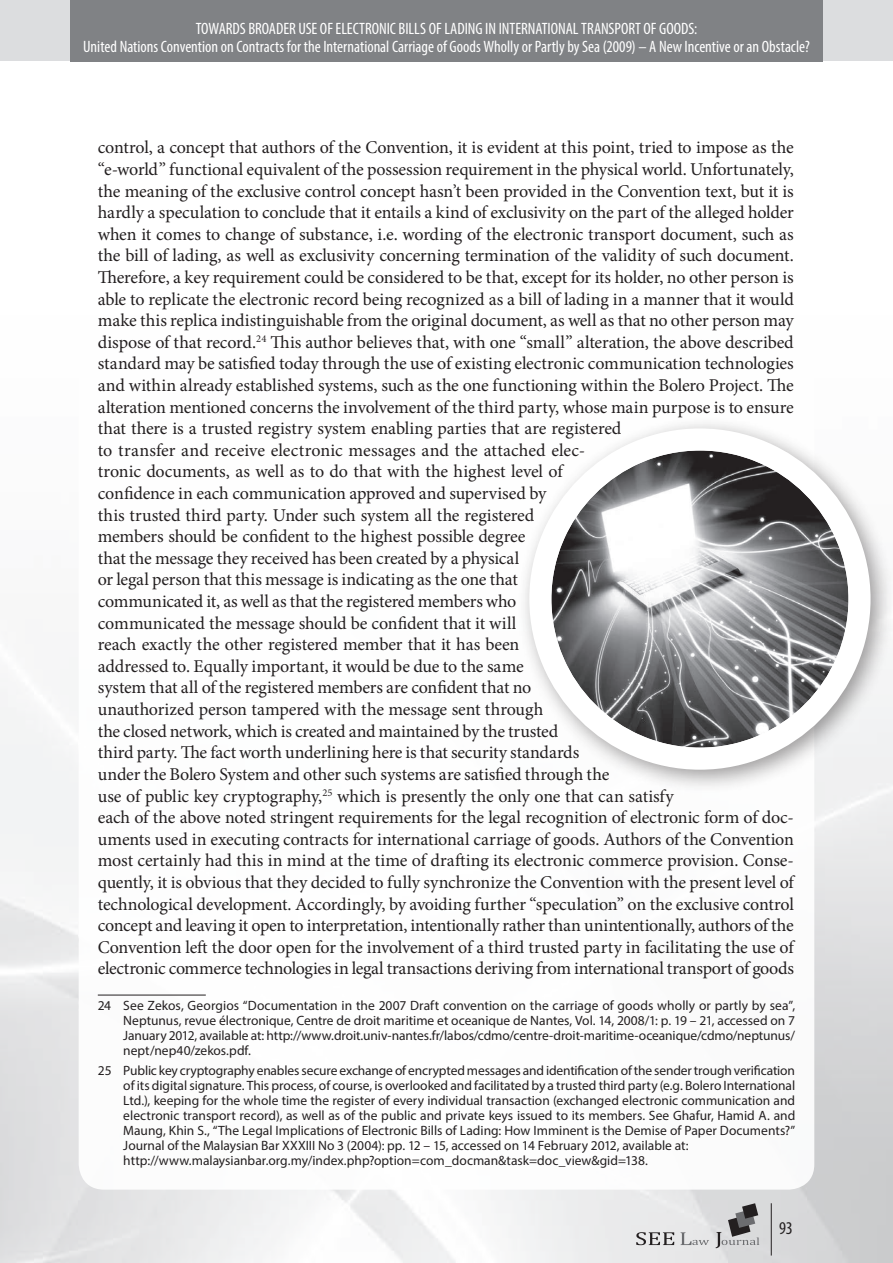
<style>
.page{position:relative;width:893px;height:1263px;background:#fff}
.page>*{position:absolute;margin:0;border:0;box-sizing:border-box;transform-origin:0 0}
.t1{font:18px/21.6px "Minion Pro";letter-spacing:-.01em;color:#231f20}
.t2{font:condensed 18px "Myriad Pro";color:#231f20}
.t3{font:condensed 16.5px/17.2px "Myriad Pro";color:#fff;text-align:center}
.t4{font:13.5px/15px "Myriad Pro";letter-spacing:-.005em;color:#231f20;text-align:justify}
</style>
<div class="page">
<div style="left:0;top:0;width:893px;height:61px;background:#dcdddf"></div>
<div style="left:70px;top:0;width:753px;height:61px;background:#808285"></div>
<svg style="left:636px;top:1232px;width:38px;height:13px"></svg>
<svg style="left:680px;top:1203px;width:79px;height:45px;background:#bebebf"></svg>
<hr style="left:771px;top:1203px;width:1px;height:52px;background:#231f20">
<div style="left:517px;top:416px;width:376px;height:378px;background:#231f20;opacity:.44"></div>
<div style="left:540px;top:439px;width:319px;height:320px;background:#fff;border-radius:50%"></div>
<img style="left:551px;top:450px;width:297px;height:298px;border-radius:149px">
<div style="left:529px;top:428px;width:341px;height:342px;border:22px solid #fff;border-radius:50%"></div>
<hr style="left:98px;top:995px;width:108px;height:1px;background:#231f20">
<p class="t3" style="left:83px;top:20px;width:728px">TOWARDS BROADER USE OF ELECTRONIC BILLS OF LADING IN INTERNATIONAL TRANSPORT OF GOODS:<br>United Nations Convention on Contracts for the International Carriage of Goods Wholly or Partly by Sea (2009) – A New Incentive or an Obstacle?</p>
<p class="t1" style="left:98px;top:137px;width:698px">control, a concept that authors of the Convention, it is evident at this point, tried to impose as the “e-world” functional equivalent of the possession requirement in the physical world. Unfortunately, the meaning of the exclusive control concept hasn’t been provided in the Convention text, but it is hardly a speculation to conclude that it entails a kind of exclusivity on the part of the alleged holder when it comes to change of substance, i.e. wording of the electronic transport document, such as the bill of lading, as well as exclusivity concerning termination of the validity of such document.<br>Therefore, a key requirement could be considered to be that, except for its holder, no other person is able to replicate the electronic record being recognized as a bill of lading in a manner that it would make this replica indistinguishable from the original document, as well as that no other person may dispose of that record.<sup>24</sup> This author believes that, with one “small” alteration, the above described standard may be satisfied today through the use of existing electronic communication technologies and within already established systems, such as the one functioning within the Bolero Project. The alteration mentioned concerns the involvement of the third party, whose main purpose is to ensure that there is a trusted registry system enabling parties that are registered<br>to transfer and receive electronic messages and the attached elec-<br>tronic documents, as well as to do that with the highest level of<br>confidence in each communication approved and supervised by<br>this trusted third party. Under such system all the registered<br>members should be confident to the highest possible degree<br>that the message they received has been created by a physical<br>or legal person that this message is indicating as the one that<br>communicated it, as well as that the registered members who<br>communicated the message should be confident that it will<br>reach exactly the other registered member that it has been<br>addressed to. Equally important, it would be due to the same<br>system that all of the registered members are confident that no<br>unauthorized person tampered with the message sent through<br>the closed network, which is created and maintained by the trusted<br>third party. The fact worth underlining here is that security standards<br>under the Bolero System and other such systems are satisfied through the<br>use of public key cryptography,<sup>25</sup> which is presently the only one that can satisfy<br>each of the above noted stringent requirements for the legal recognition of electronic form of doc&shy;uments used in executing contracts for international carriage of goods. Authors of the Convention most certainly had this in mind at the time of drafting its electronic commerce provision. Conse&shy;quently, it is obvious that they decided to fully synchronize the Convention with the present level of technological development. Accordingly, by avoiding further “speculation” on the exclusive control concept and leaving it open to interpretation, intentionally rather than unintentionally, authors of the Convention left the door open for the involvement of a third trusted party in facilitating the use of electronic commerce technologies in legal transactions deriving from international transport of goods</p>
<p class="t4" style="left:123px;top:998px;width:673px;text-indent:-26px">24 See Zekos, Georgios “Documentation in the 2007 Draft convention on the carriage of goods wholly or partly by sea”, Neptunus, revue électronique, Centre de droit maritime et oceanique de Nantes, Vol. 14, 2008/1: p. 19 – 21, accessed on 7<br>January 2012, available at: http://www.droit.univ-nantes.fr/labos/cdmo/centre-droit-maritime-oceanique/cdmo/neptunus/ nept/nep40/zekos.pdf.</p>
<p class="t4" style="left:123px;top:1063px;width:673px;text-align:left;text-indent:-26px">25 Public key cryptography enables secure exchange of encrypted messages and identification of the sender trough verification of its digital signature. This process, of course, is overlooked and facilitated by a trusted third party (e.g. Bolero International Ltd.), keeping for the whole time the register of every individual transaction (exchanged electronic communication and electronic transport record), as well as of the public and private keys issued to its members. See Ghafur, Hamid A. and Maung, Khin S., “The Legal Implications of Electronic Bills of Lading: How Imminent is the Demise of Paper Documents?” Journal of the Malaysian Bar XXXIII No 3 (2004): pp. 12 – 15, accessed on 14 February 2012, available at: http://www.malaysianbar.org.my/index.php?option=com_docman&amp;task=doc_view&amp;gid=138.</p>
<p class="t2" style="left:779px;top:1217px;width:15px">93</p>
</div>
